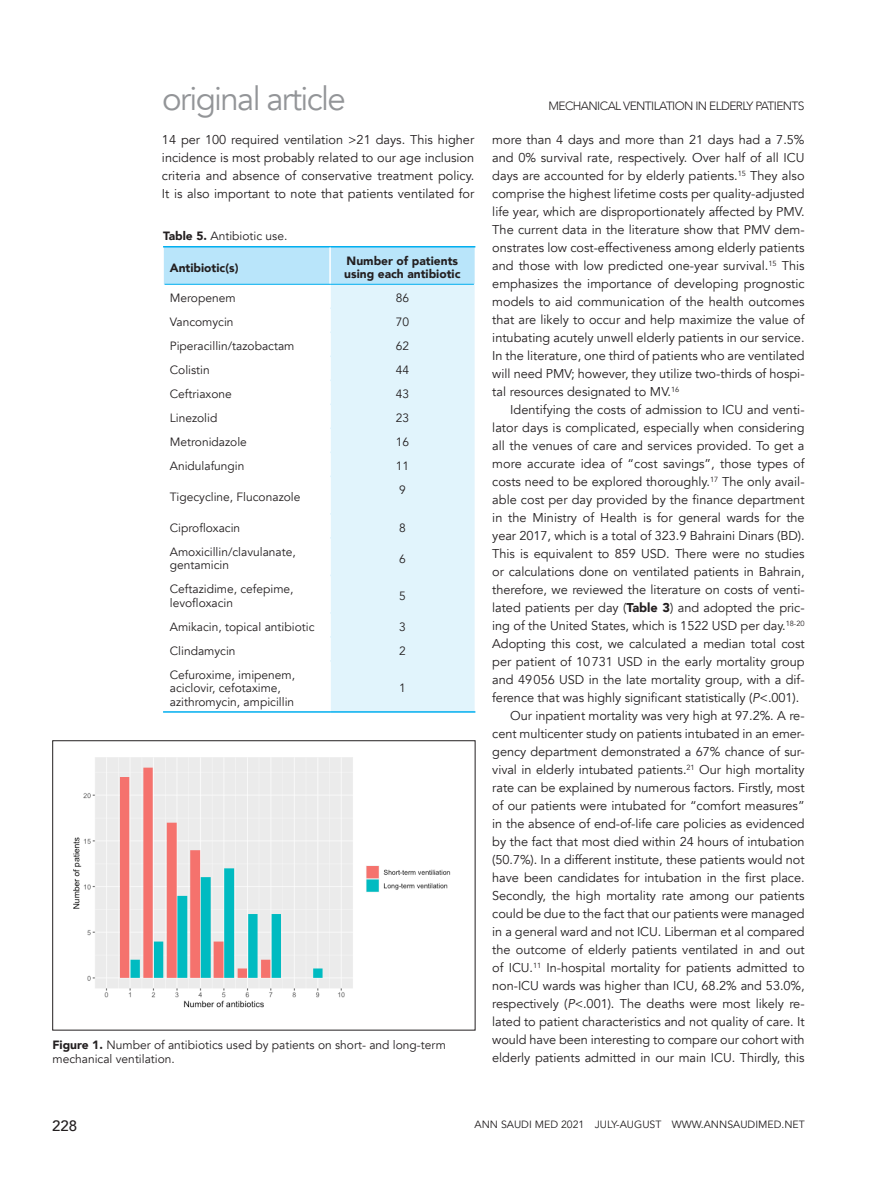
<style>
.page{position:relative;width:893px;height:1191px;background:#fff}
.page>*{position:absolute;margin:0;border:0;box-sizing:border-box;transform-origin:0 0}
.t1{font:33px "Avenir";letter-spacing:-.05em;color:#939598}
.t2{font:500 15px "Avenir";color:#231f20}
.body{font:12.75px/18px "Avenir";letter-spacing:-.005em;color:#231f20;text-align:justify}
.table_body_left{font:12px/13.5px "Avenir";color:#231f20}
.t3{font:300 12px "Avenir";letter-spacing:-.05em;color:#231f20}
.table_body_center{font:900 12px/13.5px "Avenir";color:#231f20}
.table_body_center-2{font:12px "Avenir";color:#231f20}
.table_body_left-2{font:900 12px "Avenir";color:#231f20}
.t4{font:10.5px "Avenir";color:#231f20}
.s1{font-weight:900}
.s2{font-style:italic}
</style>
<div class="page">
<div style="left:164px;top:247px;width:311px;height:37px;background:#b9e5fa"></div>
<div style="left:330px;top:284px;width:145px;height:427px;background:#e1f4fc"></div>
<hr style="left:329px;top:285px;width:2px;height:22px;background:#fff">
<hr style="left:329px;top:309px;width:2px;height:22px;background:#fff">
<hr style="left:329px;top:333px;width:2px;height:22px;background:#fff">
<hr style="left:329px;top:357px;width:2px;height:22px;background:#fff">
<hr style="left:329px;top:381px;width:2px;height:22px;background:#fff">
<hr style="left:329px;top:405px;width:2px;height:22px;background:#fff">
<hr style="left:329px;top:429px;width:2px;height:22px;background:#fff">
<hr style="left:329px;top:453px;width:2px;height:22px;background:#fff">
<hr style="left:329px;top:477px;width:2px;height:36px;background:#fff">
<hr style="left:329px;top:514px;width:2px;height:23px;background:#fff">
<hr style="left:329px;top:538px;width:2px;height:36px;background:#fff">
<hr style="left:329px;top:576px;width:2px;height:36px;background:#fff">
<hr style="left:329px;top:613px;width:2px;height:23px;background:#fff">
<hr style="left:329px;top:637px;width:2px;height:23px;background:#fff">
<hr style="left:329px;top:661px;width:2px;height:50px;background:#fff">
<hr style="left:163px;top:711px;width:167px;height:1px;background:#00aeef">
<hr style="left:330px;top:711px;width:145px;height:1px;background:#00aeef">
<hr style="left:163px;top:246px;width:167px;height:1px;background:#00aeef">
<hr style="left:330px;top:246px;width:145px;height:1px;background:#00aeef">
<hr style="left:329px;top:247px;width:2px;height:37px;background:#fff">
<hr style="left:165px;top:284px;width:165px;height:1px;background:#00aeef">
<hr style="left:330px;top:284px;width:144px;height:1px;background:#00aeef">
<img style="left:73px;top:757px;width:378px;height:251px">
<div style="left:52px;top:740px;width:423px;height:290px;border:1px solid #231f20"></div>
<h1 class="t1" style="left:162px;top:78px;width:185px">original article</h1>
<p class="t3" style="left:548px;top:98px;width:258px">MECHANICAL VENTILATION IN ELDERLY PATIENTS</p>
<p class="body" style="left:162px;top:131px;width:314px">14 per 100 required ventilation &gt;21 days. This higher incidence is most probably related to our age inclusion criteria and absence of conservative treatment policy.<br>It is also important to note that patients ventilated for</p>
<p class="body" style="left:492px;top:131px;width:314px">more than 4 days and more than 21 days had a 7.5% and 0% survival rate, respectively. Over half of all ICU days are accounted for by elderly patients.<sup>15</sup> They also comprise the highest lifetime costs per quality-adjusted life year, which are disproportionately affected by PMV.<br>The current data in the literature show that PMV dem&shy;onstrates low cost-effectiveness among elderly patients and those with low predicted one-year survival.<sup>15</sup> This emphasizes the importance of developing prognostic models to aid communication of the health outcomes that are likely to occur and help maximize the value of intubating acutely unwell elderly patients in our service.<br>In the literature, one third of patients who are ventilated will need PMV; however, they utilize two-thirds of hospi&shy;tal resources designated to MV.<sup>16</sup></p>
<p class="body" style="left:492px;top:401px;width:314px;text-indent:18px">Identifying the costs of admission to ICU and venti&shy;lator days is complicated, especially when considering all the venues of care and services provided. To get a more accurate idea of “cost savings”, those types of costs need to be explored thoroughly.<sup>17</sup> The only avail&shy;able cost per day provided by the finance department in the Ministry of Health is for general wards for the year 2017, which is a total of 323.9 Bahraini Dinars (BD).<br>This is equivalent to 859 USD. There were no studies or calculations done on ventilated patients in Bahrain, therefore, we reviewed the literature on costs of venti&shy;lated patients per day (<span class="s1">Table 3</span>) and adopted the pric&shy;ing of the United States, which is 1522 USD per day.<sup>18-20<br></sup>Adopting this cost, we calculated a median total cost per patient of 10731 USD in the early mortality group and 49056 USD in the late mortality group, with a dif&shy;ference that was highly significant statistically (<span class="s2">P</span>&lt;.001).</p>
<p class="body" style="left:492px;top:707px;width:314px;text-indent:18px">Our inpatient mortality was very high at 97.2%. A re&shy;cent multicenter study on patients intubated in an emer&shy;gency department demonstrated a 67% chance of sur&shy;vival in elderly intubated patients.<sup>21</sup> Our high mortality rate can be explained by numerous factors. Firstly, most of our patients were intubated for “comfort measures” in the absence of end-of-life care policies as evidenced by the fact that most died within 24 hours of intubation (50.7%). In a different institute, these patients would not have been candidates for intubation in the first place.<br>Secondly, the high mortality rate among our patients could be due to the fact that our patients were managed in a general ward and not ICU. Liberman et al compared the outcome of elderly patients ventilated in and out of ICU.<sup>11</sup> In-hospital mortality for patients admitted to non-ICU wards was higher than ICU, 68.2% and 53.0%, respectively (<span class="s2">P</span>&lt;.001). The deaths were most likely re&shy;lated to patient characteristics and not quality of care. It would have been interesting to compare our cohort with elderly patients admitted in our main ICU. Thirdly, this</p>
<p class="table_body_left" style="left:163px;top:229px;width:126px"><span class="s1">Table 5.</span> Antibiotic use.</p>
<p class="table_body_left-2" style="left:170px;top:257px;width:70px">Antibiotic(s)</p>
<p class="table_body_center" style="left:344px;top:253px;width:118px">Number of patients using each antibiotic</p>
<p class="table_body_left" style="left:170px;top:292px;width:67px">Meropenem</p>
<p class="table_body_center-2" style="left:396px;top:291px;width:15px">86</p>
<p class="table_body_left" style="left:170px;top:316px;width:65px">Vancomycin</p>
<p class="table_body_center-2" style="left:396px;top:315px;width:15px">70</p>
<p class="table_body_left" style="left:170px;top:340px;width:126px">Piperacillin/tazobactam</p>
<p class="table_body_center-2" style="left:396px;top:339px;width:15px">62</p>
<p class="table_body_left" style="left:170px;top:364px;width:41px">Colistin</p>
<p class="table_body_center-2" style="left:396px;top:363px;width:15px">44</p>
<p class="table_body_left" style="left:170px;top:388px;width:63px">Ceftriaxone</p>
<p class="table_body_center-2" style="left:396px;top:387px;width:15px">43</p>
<p class="table_body_left" style="left:170px;top:412px;width:49px">Linezolid</p>
<p class="table_body_center-2" style="left:396px;top:411px;width:15px">23</p>
<p class="table_body_left" style="left:170px;top:436px;width:79px">Metronidazole</p>
<p class="table_body_center-2" style="left:396px;top:435px;width:15px">16</p>
<p class="table_body_left" style="left:170px;top:460px;width:76px">Anidulafungin</p>
<p class="table_body_center-2" style="left:396px;top:459px;width:15px">11</p>
<p class="table_body_left" style="left:170px;top:490px;width:132px">Tigecycline, Fluconazole</p>
<p class="table_body_center-2" style="left:399px;top:483px;width:8px">9</p>
<p class="table_body_left" style="left:170px;top:521px;width:72px">Ciprofloxacin</p>
<p class="table_body_center-2" style="left:399px;top:520px;width:8px">8</p>
<p class="table_body_left" style="left:170px;top:545px;width:127px">Amoxicillin/clavulanate, gentamicin</p>
<p class="table_body_center-2" style="left:399px;top:551px;width:8px">6</p>
<p class="table_body_left" style="left:170px;top:583px;width:125px">Ceftazidime, cefepime, levofloxacin</p>
<p class="table_body_center-2" style="left:399px;top:589px;width:8px">5</p>
<p class="table_body_left" style="left:170px;top:620px;width:146px">Amikacin, topical antibiotic</p>
<p class="table_body_center-2" style="left:399px;top:619px;width:8px">3</p>
<p class="table_body_left" style="left:170px;top:644px;width:67px">Clindamycin</p>
<p class="table_body_center-2" style="left:399px;top:643px;width:8px">2</p>
<p class="table_body_left" style="left:170px;top:668px;width:127px">Cefuroxime, imipenem, aciclovir, cefotaxime, azithromycin, ampicillin</p>
<p class="table_body_center-2" style="left:399px;top:681px;width:8px">1</p>
<p class="table_body_left" style="left:52px;top:1038px;width:395px"><span class="s1">Figure 1.</span> Number of antibiotics used by patients on short- and long-term mechanical ventilation.</p>
<p class="t2" style="left:52px;top:1112px;width:27px">228</p>
<p class="t4" style="left:475px;top:1118px;width:332px">ANN SAUDI MED 2021 JULY-AUGUST WWW.ANNSAUDIMED.NET</p>
</div>
